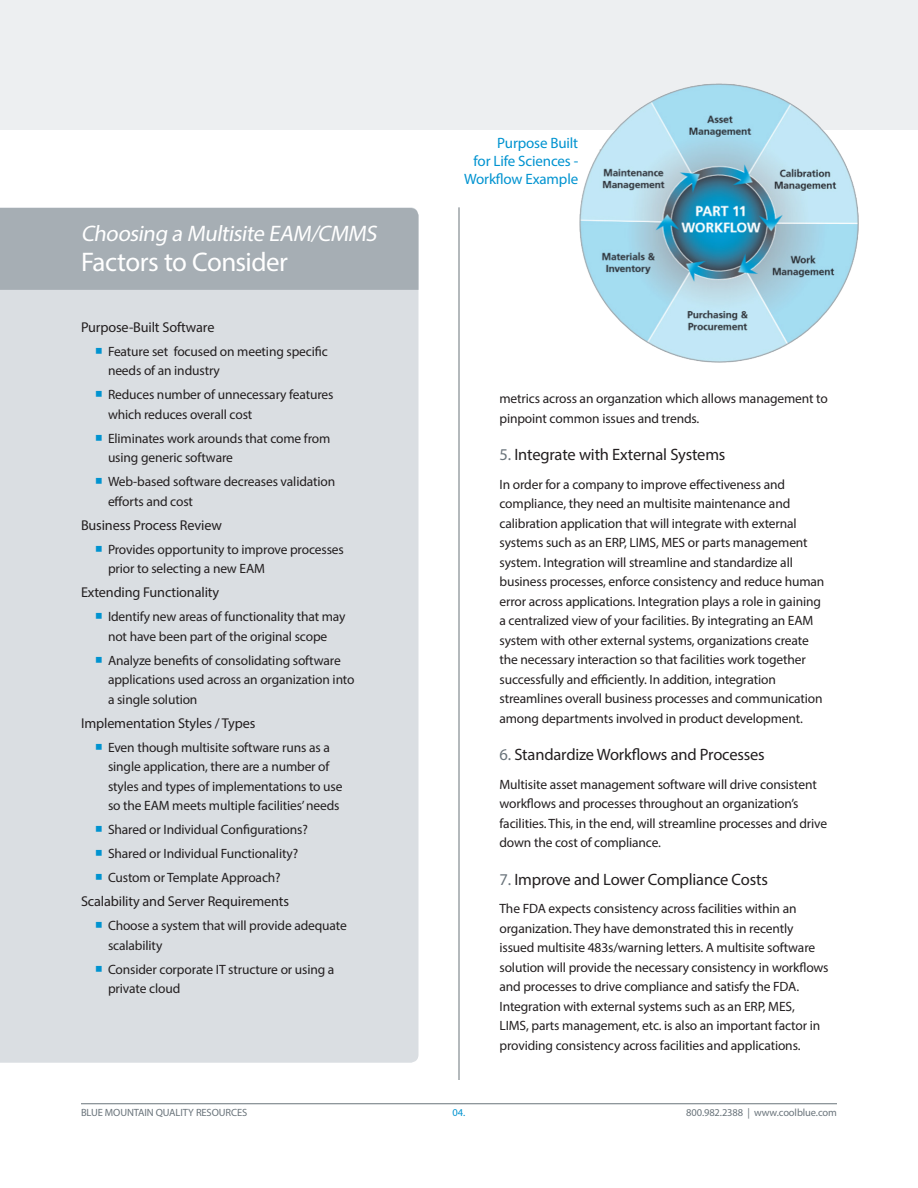
<style>
.page{position:relative;width:918px;height:1188px;background:#fff}
.page>*{position:absolute;margin:0;border:0;box-sizing:border-box;transform-origin:0 0}
.headline_in_grey_box{font:27px "Myriad Pro";letter-spacing:-.02em;color:#fff}
.headline_in_grey_box-2{font:italic 22.5px "Myriad Pro";color:#fff}
.subhead_indents{font:16.5px "Myriad Pro";letter-spacing:-.01em;color:#231f20}
.note_in_blue{font:15px/18px "Myriad Pro";letter-spacing:-.01em;color:#0093d0;text-align:right}
.sidebar_subhead_2{font:14.25px "Myriad Pro";letter-spacing:-.01em;color:#231f20}
.body_text{font:13.5px/19.5px "Myriad Pro";letter-spacing:-.01em;color:#231f20}
.t1{font:10.5px "Myriad Pro";letter-spacing:-.01em;color:#6a747b}
.t2{font:10.5px "Myriad Pro";color:#0093d0}
.s1{color:#6a747b}
</style>
<div class="page">
<hr style="left:81px;top:1103px;width:756px;height:1px;background:#6a747b">
<hr style="left:459px;top:207px;width:1px;height:873px;background:#6a747b">
<div style="left:0;top:0;width:918px;height:130px;background:#edeff1"></div>
<div style="left:0;top:207px;width:419px;height:856px;background:#dadee2"></div>
<div style="left:0;top:208px;width:419px;height:82px;background:#a6aeb4"></div>
<img style="left:580px;top:84px;width:278px;height:279px">
<svg style="left:96px;top:348px;width:6px;height:6px"></svg>
<svg style="left:96px;top:391px;width:6px;height:6px"></svg>
<svg style="left:96px;top:435px;width:6px;height:6px"></svg>
<svg style="left:96px;top:478px;width:6px;height:6px"></svg>
<svg style="left:96px;top:546px;width:6px;height:6px"></svg>
<svg style="left:96px;top:613px;width:6px;height:6px"></svg>
<svg style="left:96px;top:657px;width:6px;height:6px"></svg>
<svg style="left:96px;top:744px;width:6px;height:6px"></svg>
<svg style="left:96px;top:826px;width:6px;height:6px"></svg>
<svg style="left:96px;top:850px;width:6px;height:6px"></svg>
<svg style="left:96px;top:874px;width:6px;height:6px"></svg>
<svg style="left:96px;top:922px;width:6px;height:6px"></svg>
<svg style="left:96px;top:966px;width:6px;height:6px"></svg>
<p class="headline_in_grey_box-2" style="left:81px;top:219px;width:301px">Choosing a Multisite EAM/CMMS</p>
<p class="headline_in_grey_box" style="left:81px;top:245px;width:209px">Factors to Consider</p>
<p class="sidebar_subhead_2" style="left:81px;top:318px;width:135px">Purpose-Built Software</p>
<p class="body_text" style="left:108px;top:341px;width:221px">Feature set focused on meeting specific needs of an industry</p>
<p class="body_text" style="left:108px;top:385px;width:227px">Reduces number of unnecessary features which reduces overall cost</p>
<p class="body_text" style="left:108px;top:428px;width:224px">Eliminates work arounds that come from using generic software</p>
<p class="body_text" style="left:108px;top:472px;width:229px">Web-based software decreases validation efforts and cost</p>
<p class="sidebar_subhead_2" style="left:81px;top:516px;width:142px">Business Process Review</p>
<p class="body_text" style="left:108px;top:539px;width:237px">Provides opportunity to improve processes prior to selecting a new EAM</p>
<p class="sidebar_subhead_2" style="left:81px;top:584px;width:140px">Extending Functionality</p>
<p class="body_text" style="left:108px;top:607px;width:239px">Identify new areas of functionality that may not have been part of the original scope</p>
<p class="body_text" style="left:108px;top:650px;width:248px">Analyze benefits of consolidating software applications used across an organization into a single solution</p>
<p class="sidebar_subhead_2" style="left:81px;top:714px;width:176px">Implementation Styles / Types</p>
<p class="body_text" style="left:108px;top:737px;width:236px">Even though multisite software runs as a single application, there are a number of styles and types of implementations to use so the EAM meets multiple facilities’ needs</p>
<p class="body_text" style="left:108px;top:820px;width:201px">Shared or Individual Configurations?</p>
<p class="body_text" style="left:108px;top:844px;width:192px">Shared or Individual Functionality?</p>
<p class="body_text" style="left:108px;top:868px;width:174px">Custom or Template Approach?</p>
<p class="sidebar_subhead_2" style="left:81px;top:893px;width:210px">Scalability and Server Requirements</p>
<p class="body_text" style="left:108px;top:916px;width:240px">Choose a system that will provide adequate scalability</p>
<p class="body_text" style="left:108px;top:959px;width:228px">Consider corporate IT structure or using a private cloud</p>
<p class="note_in_blue" style="left:464px;top:134px;width:116px">Purpose Built<br>for Life Sciences -<br>Workflow Example</p>
<p class="body_text" style="left:500px;top:389px;width:330px">metrics across an organzation which allows management to pinpoint common issues and trends.</p>
<p class="subhead_indents" style="left:500px;top:445px;width:228px"><span class="s1">5.</span> Integrate with External Systems</p>
<p class="body_text" style="left:500px;top:474px;width:326px">In order for a company to improve effectiveness and compliance, they need an multisite maintenance and calibration application that will integrate with external systems such as an ERP, LIMS, MES or parts management system. Integration will streamline and standardize all business processes, enforce consistency and reduce human error across applications. Integration plays a role in gaining a centralized view of your facilities. By integrating an EAM system with other external systems, organizations create the necessary interaction so that facilities work together successfully and efficiently. In addition, integration streamlines overall business processes and communication among departments involved in product development.</p>
<p class="subhead_indents" style="left:500px;top:745px;width:267px"><span class="s1">6.</span> Standardize Workflows and Processes</p>
<p class="body_text" style="left:500px;top:774px;width:329px">Multisite asset management software will drive consistent workflows and processes throughout an organization’s facilities. This, in the end, will streamline processes and drive down the cost of compliance.</p>
<p class="subhead_indents" style="left:500px;top:869px;width:270px"><span class="s1">7.</span> Improve and Lower Compliance Costs</p>
<p class="body_text" style="left:500px;top:899px;width:331px">The FDA expects consistency across facilities within an organization. They have demonstrated this in recently issued multisite 483s/warning letters. A multisite software solution will provide the necessary consistency in workflows and processes to drive compliance and satisfy the FDA.<br>Integration with external systems such as an ERP, MES,<br>LIMS, parts management, etc. is also an important factor in providing consistency across facilities and applications.</p>
<p class="t1" style="left:81px;top:1106px;width:168px">BLUE MOUNTAIN QUALITY RESOURCES</p>
<p class="t2" style="left:453px;top:1106px;width:14px">04.</p>
<p class="t1" style="left:686px;top:1106px;width:152px">800.982.2388 | www.coolblue.com</p>
</div>
